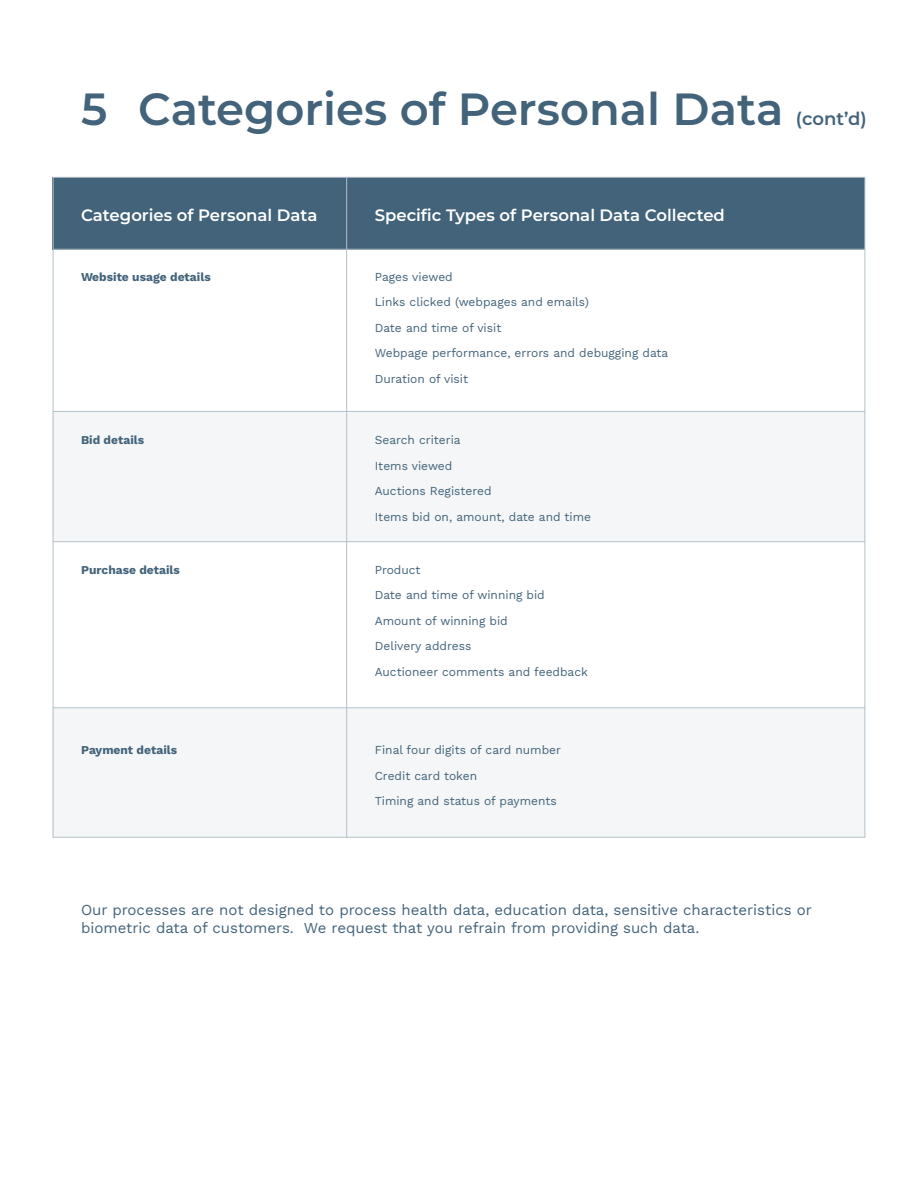
<style>
.page{position:relative;width:918px;height:1188px;background:#fff}
.page>*{position:absolute;margin:0;border:0;box-sizing:border-box;transform-origin:0 0}
.t1{font:600 45px "Montserrat";color:#42637a}
.t2{font:600 18px "Montserrat";color:#42637a}
.t3{font:600 16.5px "Montserrat";color:#fff}
.t4{font:15px/18px "Work Sans";color:#42637a}
.t5{font:12px/25.5px "Work Sans";color:#42637a}
.t6{font:700 12px "Work Sans";color:#42637a}
</style>
<div class="page">
<div style="left:53px;top:412px;width:812px;height:129px;background:#f4f6f7"></div>
<div style="left:53px;top:708px;width:812px;height:129px;background:#f4f6f7"></div>
<div style="left:53px;top:177px;width:812px;height:72px;background:#42637a"></div>
<hr style="left:53px;top:411px;width:812px;height:1px;background:#b4c1ca">
<hr style="left:346px;top:177px;width:1px;height:660px;background:#b4c1ca">
<hr style="left:53px;top:249px;width:812px;height:1px;background:#b4c1ca">
<hr style="left:53px;top:541px;width:812px;height:1px;background:#b4c1ca">
<hr style="left:53px;top:707px;width:812px;height:1px;background:#b4c1ca">
<h1 class="t1" style="left:81px;top:79px;width:704px">5 Categories of Personal Data</h1>
<h2 class="t2" style="left:796px;top:106px;width:72px">(cont’d)</h2>
<h3 class="t3" style="left:81px;top:204px;width:238px">Categories of Personal Data</h3>
<h3 class="t3" style="left:375px;top:204px;width:352px">Specific Types of Personal Data Collected</h3>
<p class="t6" style="left:81px;top:268px;width:131px">Website usage details</p>
<p class="t5" style="left:375px;top:263px;width:295px">Pages viewed<br>Links clicked (webpages and emails)<br>Date and time of visit<br>Webpage performance, errors and debugging data<br>Duration of visit</p>
<p class="t6" style="left:81px;top:431px;width:65px">Bid details</p>
<p class="t5" style="left:375px;top:427px;width:218px">Search criteria<br>Items viewed<br>Auctions Registered<br>Items bid on, amount, date and time</p>
<p class="t6" style="left:81px;top:561px;width:100px">Purchase details</p>
<p class="t5" style="left:375px;top:557px;width:215px">Product<br>Date and time of winning bid<br>Amount of winning bid<br>Delivery address<br>Auctioneer comments and feedback</p>
<p class="t6" style="left:81px;top:741px;width:98px">Payment details</p>
<p class="t5" style="left:375px;top:737px;width:188px">Final four digits of card number<br>Credit card token<br>Timing and status of payments</p>
<p class="t4" style="left:81px;top:900px;width:732px">Our processes are not designed to process health data, education data, sensitive characteristics or biometric data of customers. We request that you refrain from providing such data.</p>
</div>
